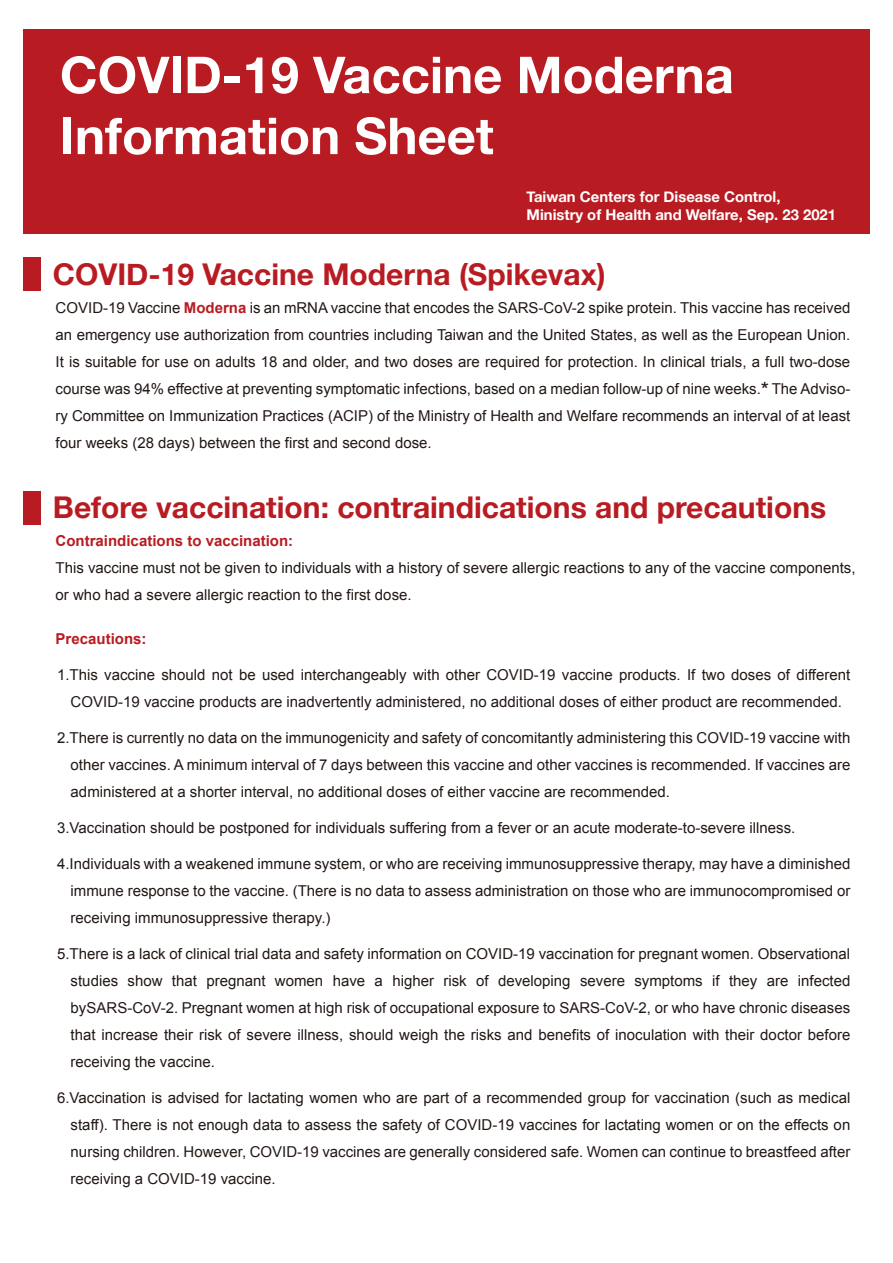
<style>
.page{position:relative;width:893px;height:1263px;background:#fff}
.page>*{position:absolute;margin:0;border:0;box-sizing:border-box;transform-origin:0 0}
.t1{font:700 50.85px/61.1px "Helvetica Neue";color:#fff}
.t2{font:700 30px "Helvetica Neue";color:#b81c22}
.t3{font:15px/27px "Arial";color:#221815;text-align:justify}
.t4{font:700 15px "Arial";color:#b81c22}
.t5{font:700 14.85px/17.9px "Helvetica Neue";color:#fff}
.s1{font-weight:700;color:#b81c22}
.s2{font-size:21px}
</style>
<div class="page">
<div style="left:23px;top:29px;width:846px;height:205px;background:#b81c22"></div>
<div style="left:23px;top:258px;width:18px;height:33px;background:#b81c22"></div>
<div style="left:23px;top:491px;width:18px;height:33px;background:#b81c22"></div>
<h1 class="t1" style="left:60px;top:46px;width:675px">COVID-19 Vaccine Moderna<br>Information Sheet</h1>
<p class="t5" style="left:527px;top:188px;width:311px">Taiwan Centers for Disease Control,<br>Ministry of Health and Welfare, Sep. 23 2021</p>
<h2 class="t2" style="left:53px;top:251px;width:554px">COVID-19 Vaccine Moderna (Spikevax)</h2>
<p class="t3" style="left:56px;top:294px;width:796px">COVID-19 Vaccine <span class="s1">Moderna</span> is an mRNA vaccine that encodes the SARS-CoV-2 spike protein. This vaccine has received an emergency use authorization from countries including Taiwan and the United States, as well as the European Union.<br>It is suitable for use on adults 18 and older, and two doses are required for protection. In clinical trials, a full two-dose course was 94% effective at preventing symptomatic infections, based on a median follow-up of nine weeks.<span class="s2">*</span> The Adviso&shy;ry Committee on Immunization Practices (ACIP) of the Ministry of Health and Welfare recommends an interval of at least four weeks (28 days) between the first and second dose.</p>
<h2 class="t2" style="left:53px;top:484px;width:775px">Before vaccination: contraindications and precautions</h2>
<p class="t4" style="left:56px;top:531px;width:239px">Contraindications to vaccination:</p>
<p class="t3" style="left:56px;top:554px;width:801px">This vaccine must not be given to individuals with a history of severe allergic reactions to any of the vaccine components, or who had a severe allergic reaction to the first dose.</p>
<p class="t4" style="left:56px;top:629px;width:92px">Precautions:</p>
<p class="t3" style="left:57px;top:662px;width:795px;text-align:center">1.This vaccine should not be used interchangeably with other COVID-19 vaccine products. If two doses of different<br>COVID-19 vaccine products are inadvertently administered, no additional doses of either product are recommended.</p>
<p class="t3" style="left:71px;top:725px;width:781px;text-indent:-14px">2.There is currently no data on the immunogenicity and safety of concomitantly administering this COVID-19 vaccine with other vaccines. A minimum interval of 7 days between this vaccine and other vaccines is recommended. If vaccines are administered at a shorter interval, no additional doses of either vaccine are recommended.</p>
<p class="t3" style="left:57px;top:815px;width:740px">3.Vaccination should be postponed for individuals suffering from a fever or an acute moderate-to-severe illness.</p>
<p class="t3" style="left:71px;top:851px;width:781px;text-indent:-14px">4.Individuals with a weakened immune system, or who are receiving immunosuppressive therapy, may have a diminished immune response to the vaccine. (There is no data to assess administration on those who are immunocompromised or receiving immunosuppressive therapy.)</p>
<p class="t3" style="left:71px;top:941px;width:781px;text-indent:-14px">5.There is a lack of clinical trial data and safety information on COVID-19 vaccination for pregnant women. Observational studies show that pregnant women have a higher risk of developing severe symptoms if they are infected bySARS-CoV-2. Pregnant women at high risk of occupational exposure to SARS-CoV-2, or who have chronic diseases that increase their risk of severe illness, should weigh the risks and benefits of inoculation with their doctor before receiving the vaccine.</p>
<p class="t3" style="left:71px;top:1085px;width:781px;text-indent:-14px">6.Vaccination is advised for lactating women who are part of a recommended group for vaccination (such as medical staff). There is not enough data to assess the safety of COVID-19 vaccines for lactating women or on the effects on nursing children. However, COVID-19 vaccines are generally considered safe. Women can continue to breastfeed after receiving a COVID-19 vaccine.</p>
</div>
